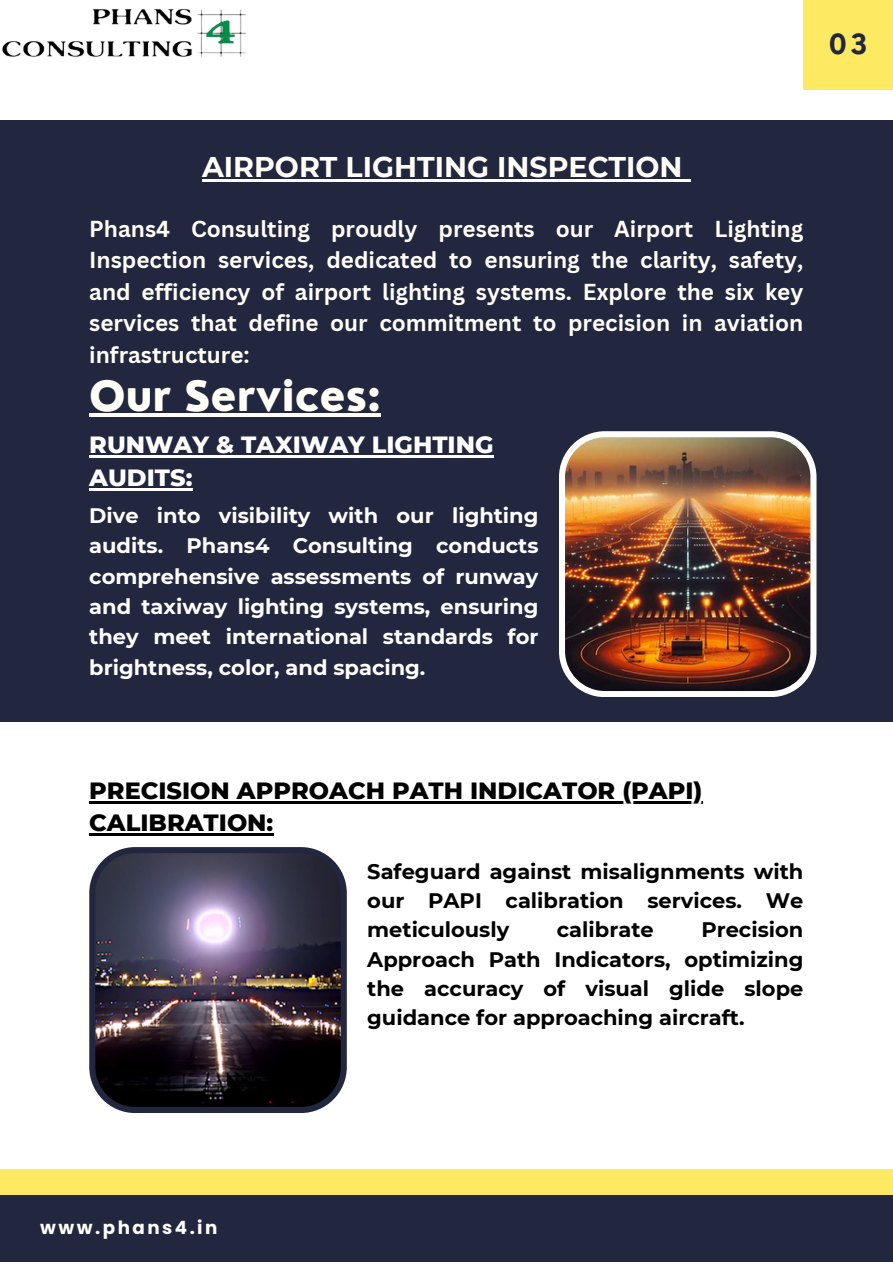
<style>
.page{position:relative;width:893px;height:1264px;background:#fff}
.page>*{position:absolute;margin:0;border:0;box-sizing:border-box;transform-origin:0 0}
.t1{font:800 40.5px "Nourd";color:#fffef7}
.t2{font:700 28.5px "Montserrat";color:#fffef7}
.t3{font:700 27px "Nourd";color:#22263e}
.t4{font:800 24px/32.5px "Montserrat";color:#000}
.t5{font:800 24px/32.5px "Montserrat";color:#fff}
.t6{font:700 22.5px/31.5px "Canva Sans";color:#fffef7;text-align:justify}
.t7{font:700 21px/30.3px "Montserrat";color:#fff;text-align:justify}
.t8{font:700 21px/29.2px "Montserrat";color:#000;text-align:justify}
.t9{font:700 18.3px "Poppins";letter-spacing:.135em;color:#fff}
</style>
<div class="page">
<div style="left:0;top:120px;width:892px;height:602px;background:#22263e"></div>
<div style="left:803px;top:0;width:89px;height:89px;background:#fde962"></div>
<img style="left:559px;top:431px;width:257px;height:266px">
<img style="left:89px;top:847px;width:258px;height:266px">
<div style="left:0;top:1194px;width:892px;height:68px;background:#22263e"></div>
<div style="left:0;top:1168px;width:892px;height:26px;background:#fde962"></div>
<img style="left:1px;top:8px;width:245px;height:49px">
<hr style="left:89px;top:414px;width:291px;height:3px;background:#fffef7">
<hr style="left:89px;top:455px;width:404px;height:2px;background:#fff">
<hr style="left:89px;top:488px;width:103px;height:2px;background:#fff">
<hr style="left:89px;top:801px;width:613px;height:2px;background:#000">
<hr style="left:89px;top:833px;width:184px;height:2px;background:#000">
<hr style="left:202px;top:179px;width:480px;height:2px;background:#fffef7">
<svg style="left:682px;top:179px;width:8px;height:2px"></svg>
<p class="t3" style="left:828px;top:27px;width:40px">03</p>
<p class="t2" style="left:202px;top:149px;width:482px">AIRPORT LIGHTING INSPECTION</p>
<p class="t6" style="left:89px;top:212px;width:715px">Phans4 Consulting proudly presents our Airport Lighting Inspection services, dedicated to ensuring the clarity, safety, and efficiency of airport lighting systems. Explore the six key services that define our commitment to precision in aviation infrastructure:</p>
<p class="t1" style="left:89px;top:371px;width:293px">Our Services:</p>
<p class="t5" style="left:89px;top:428px;width:406px">RUNWAY &amp; TAXIWAY LIGHTING<br>AUDITS:</p>
<p class="t7" style="left:89px;top:500px;width:450px">Dive into visibility with our lighting audits. Phans4 Consulting conducts comprehensive assessments of runway and taxiway lighting systems, ensuring they meet international standards for brightness, color, and spacing.</p>
<p class="t4" style="left:89px;top:773px;width:614px">PRECISION APPROACH PATH INDICATOR (PAPI)<br>CALIBRATION:</p>
<p class="t8" style="left:367px;top:856px;width:437px">Safeguard against misalignments with our PAPI calibration services. We meticulously</p>
<p class="t8" style="left:367px;top:915px;width:437px;text-indent:334px">Precision Approach Path Indicators, optimizing the accuracy of visual glide slope guidance for approaching aircraft.</p>
<p class="t8" style="left:557px;top:915px;width:98px">calibrate</p>
<p class="t9" style="left:40px;top:1214px;width:179px">www.phans4.in</p>
</div>
